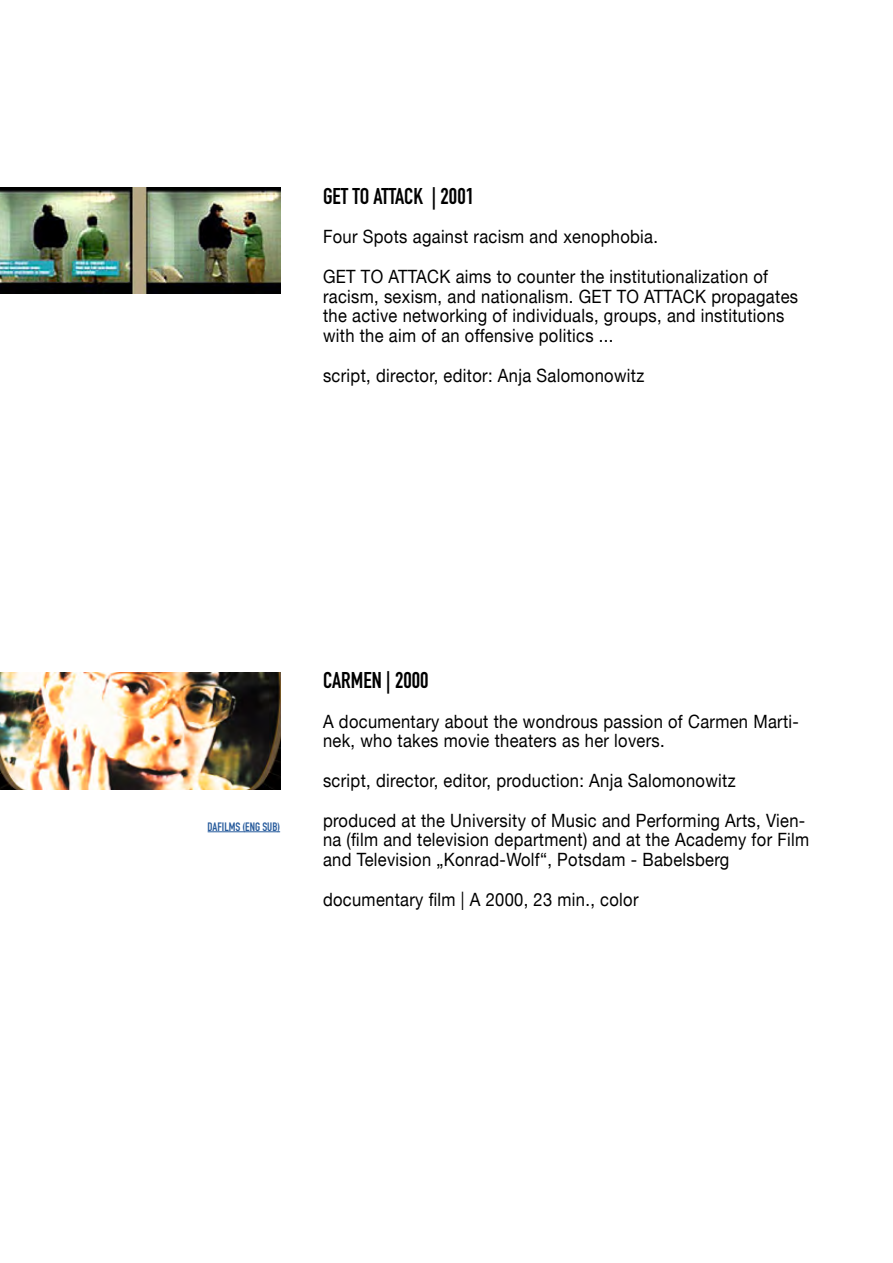
<style>
.page{position:relative;width:893px;height:1263px;background:#fff}
.page>*{position:absolute;margin:0;border:0;box-sizing:border-box;transform-origin:0 0}
.t1{font:700 22.5px "DIN Condensed";color:#000}
.t2{font:18.3px/19.8px "Helvetica Neue LT";letter-spacing:.02em;color:#000;scale:.9 1}
.t3{font:700 12px "DIN Condensed";color:#275b9c}
</style>
<div class="page">
<img style="left:0;top:672px;width:280px;height:118px">
<img style="left:0;top:187px;width:280px;height:106px">
<hr style="left:208px;top:831px;width:72px;height:1px;background:#275b9c">
<p class="t1" style="left:323px;top:180px;width:153px">GET TO ATTACK | 2001</p>
<p class="t2" style="left:323px;top:217px;width:496px;line-height:39.6px">Four Spots against racism and xenophobia.<br>GET TO ATTACK aims to counter the institutionalization of</p>
<p class="t2" style="left:323px;top:286px;width:529px">racism, sexism, and nationalism. GET TO ATTACK propagates the active networking of individuals, groups, and institutions with the aim of an offensive politics ...</p>
<p class="t2" style="left:323px;top:365px;width:358px">script, director, editor: Anja Salomonowitz</p>
<p class="t3" style="left:208px;top:818px;width:74px">DAFILMS (ENG SUB)</p>
<p class="t1" style="left:323px;top:665px;width:107px">CARMEN | 2000</p>
<p class="t2" style="left:323px;top:711px;width:530px">A documentary about the wondrous passion of Carmen Marti&shy;nek, who takes movie theaters as her lovers.</p>
<p class="t2" style="left:323px;top:760px;width:537px;line-height:39.6px">script, director, editor, production: Anja Salomonowitz produced at the University of Music and Performing Arts, Vien-</p>
<p class="t2" style="left:323px;top:830px;width:542px">na (film and television department) and at the Academy for Film and Television „Konrad-Wolf“, Potsdam - Babelsberg</p>
<p class="t2" style="left:323px;top:889px;width:352px">documentary film | A 2000, 23 min., color</p>
</div>
